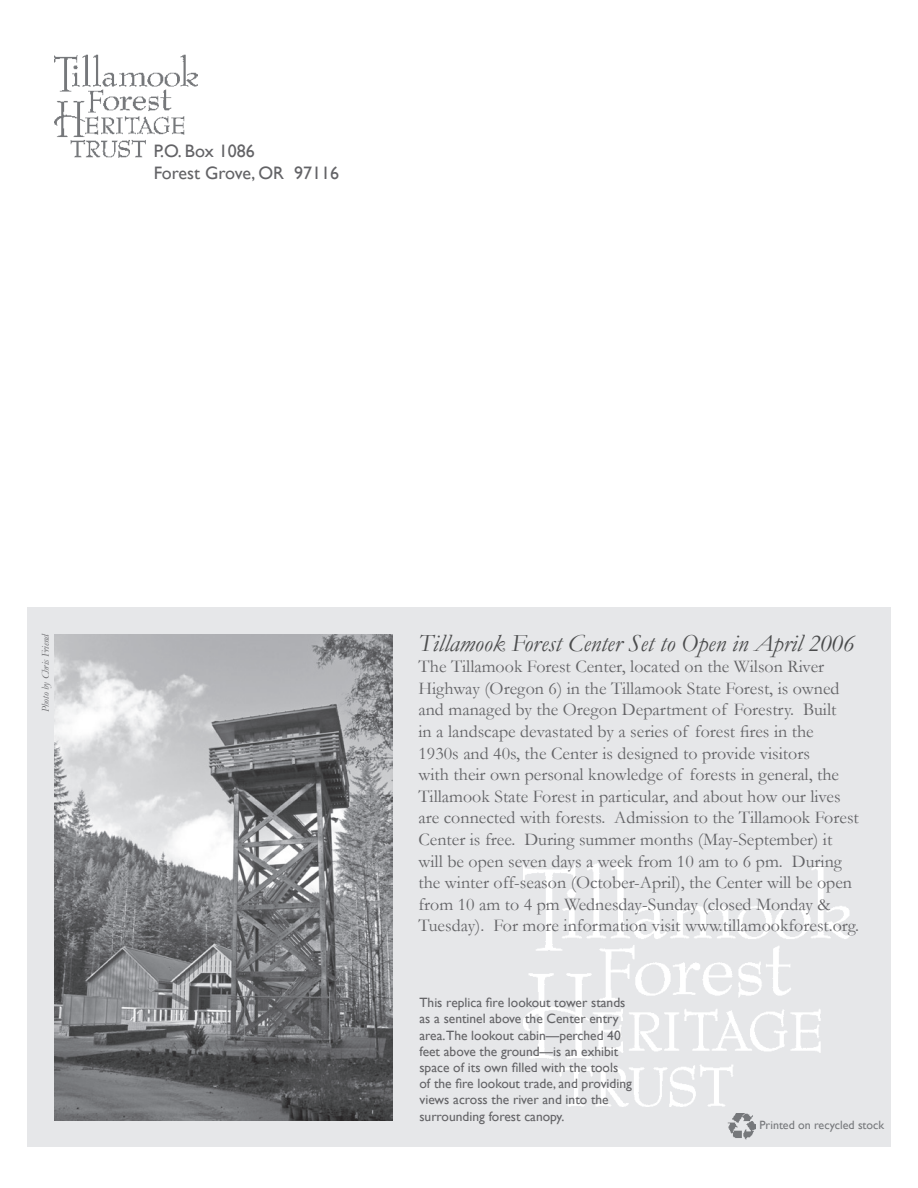
<style>
.page{position:relative;width:918px;height:1188px;background:#fff}
.page>*{position:absolute;margin:0;border:0;box-sizing:border-box;transform-origin:0 0}
.t1{font:italic 24.75px "Garamond";color:#4b4c4d}
.t2{font:18px/21.6px "Garamond";color:#636366}
.t3{font:18px/21.6px "Gill Sans";color:#636366}
.t4{font:13.5px/16.2px "Gill Sans";color:#636366}
.t5{font:12px "Gill Sans";color:#76787b}
.t6{font:italic 10.5px "Garamond";letter-spacing:-.005em;color:#636366}
</style>
<div class="page">
<div style="left:27px;top:607px;width:864px;height:541px;background:#e6e7e9"></div>
<img style="left:523px;top:864px;width:328px;height:243px">
<img style="left:54px;top:54px;width:143px;height:103px">
<img style="left:54px;top:634px;width:339px;height:486px">
<img style="left:728px;top:1114px;width:27px;height:26px">
<p class="t3" style="left:154px;top:140px;width:187px">P.O. Box 1086<br>Forest Grove, OR 97116</p>
<p class="t6" style="left:38px;top:712px;width:81px;rotate:-90deg">Photo byChris Friend</p>
<h1 class="t1" style="left:418px;top:626px;width:438px">Tillamook Forest Center Set to Open in April 2006</h1>
<p class="t2" style="left:418px;top:655px;width:442px">The Tillamook Forest Center, located on the Wilson River Highway (Oregon 6) in the Tillamook State Forest, is owned and managed by the Oregon Department of Forestry. Built<br>in a landscape devastated by a series of forest fires in the<br>1930s and 40s, the Center is designed to provide visitors<br>with their own personal knowledge of forests in general, the Tillamook State Forest in particular, and about how our lives are connected with forests. Admission to the Tillamook Forest Center is free. During summer months (May-September) it will be open seven days a week from 10 am to 6 pm. During the winter off-season (October-April), the Center will be open from 10 am to 4 pm Wednesday-Sunday (closed Monday &amp; Tuesday). For more information visit www.tillamookforest.org.</p>
<p class="t4" style="left:419px;top:995px;width:214px">This replica fire lookout tower stands as a sentinel above the Center entry area.The lookout cabin—perched 40 feet above the ground—is an exhibit space of its own filled with the tools of the fire lookout trade, and providing views across the river and into the surrounding forest canopy.</p>
<p class="t5" style="left:760px;top:1118px;width:126px">Printed on recycled stock</p>
</div>
